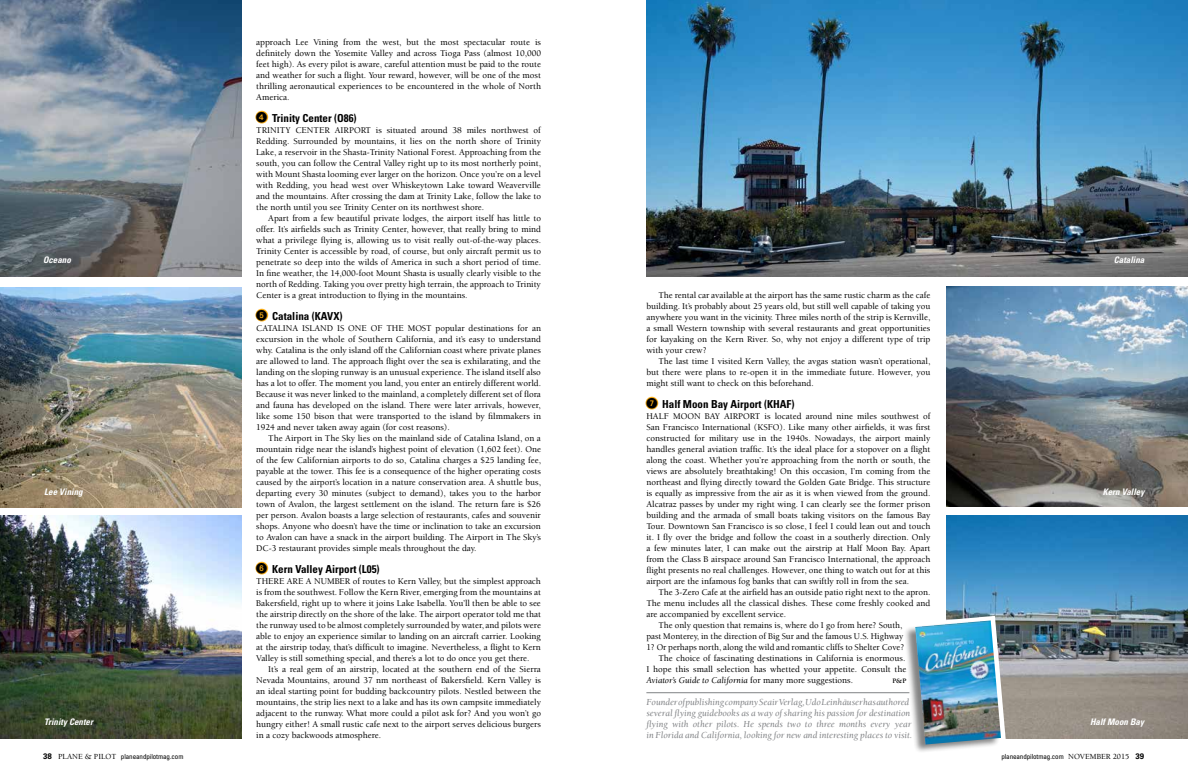
<style>
.page{position:relative;width:1188px;height:774px;background:#fff}
.page>*{position:absolute;margin:0;border:0;box-sizing:border-box;transform-origin:0 0}
.t1{font:700 condensed 11px "Univers LT Std";color:#000}
.t2{font:italic 9.5px/11px "Berkeley";color:#808285}
.t3{font:500 9px/11px "Berkeley";color:#000;text-align:justify}
.t4{font:italic 700 condensed 9px "Univers LT Std";color:#fff}
.t5{font:italic 9px "Berkeley";color:#000}
.t6{font:condensed 7px "Univers LT Std";letter-spacing:-.01em;color:#000}
.t7{font:700 7px "Berkeley";color:#000}
.s1{font-weight:500;font-style:normal}
.s2{font-weight:700;font-stretch:normal;font-size:8px}
.s3{font-family:"Berkeley";font-weight:500;font-stretch:normal;font-size:8px}
</style>
<div class="page">
<svg style="left:255px;top:110px;width:14px;height:14px"></svg>
<svg style="left:255px;top:308px;width:14px;height:14px"></svg>
<svg style="left:255px;top:561px;width:14px;height:14px"></svg>
<hr style="left:646px;top:693px;width:263px;height:1px;background:#808285">
<svg style="left:645px;top:396px;width:14px;height:14px"></svg>
<img style="left:0;top:0;width:242px;height:276px">
<img style="left:0;top:288px;width:242px;height:219px">
<img style="left:947px;top:287px;width:241px;height:220px">
<img style="left:0;top:516px;width:242px;height:223px">
<img style="left:947px;top:516px;width:241px;height:222px">
<img style="left:646px;top:0;width:542px;height:276px">
<svg style="left:946px;top:612px;width:64px;height:127px;background:#8b9192"></svg>
<div style="left:904px;top:619px;width:96px;height:135px;background:#000;opacity:.49"></div>
<img style="left:915px;top:620px;width:86px;height:125px">
<p class="t3" style="left:256px;top:37px;width:286px">approach Lee Vining from the west, but the most spectacular route is definitely down the Yosemite Valley and across Tioga Pass (almost 10,000 feet high). As every pilot is aware, careful attention must be paid to the route and weather for such a flight. Your reward, however, will be one of the most thrilling aeronautical experiences to be encountered in the whole of North America.</p>
<p class="t1" style="left:256px;top:111px;width:102px"><sup>4</sup> Trinity Center (O86)</p>
<p class="t3" style="left:256px;top:125px;width:286px">TRINITY CENTER AIRPORT is situated around 38 miles northwest of Redding. Surrounded by mountains, it lies on the north shore of Trinity Lake, a reservoir in the Shasta-Trinity National Forest. Approaching from the south, you can follow the Central Valley right up to its most northerly point, with Mount Shasta looming ever larger on the horizon. Once you’re on a level with Redding, you head west over Whiskeytown Lake toward Weaverville and the mountains. After crossing the dam at Trinity Lake, follow the lake to the north until you see Trinity Center on its northwest shore.</p>
<p class="t3" style="left:256px;top:213px;width:286px;text-indent:12px">Apart from a few beautiful private lodges, the airport itself has little to offer. It’s airfields such as Trinity Center, however, that really bring to mind what a privilege flying is, allowing us to visit really out-of-the-way places.<br>Trinity Center is accessible by road, of course, but only aircraft permit us to penetrate so deep into the wilds of America in such a short period of time.<br>In fine weather, the 14,000-foot Mount Shasta is usually clearly visible to the north of Redding. Taking you over pretty high terrain, the approach to Trinity Center is a great introduction to flying in the mountains.</p>
<p class="t1" style="left:256px;top:309px;width:88px"><sup>5</sup> Catalina (KAVX)</p>
<p class="t3" style="left:256px;top:323px;width:286px">CATALINA ISLAND IS ONE OF THE MOST popular destinations for an excursion in the whole of Southern California, and it’s easy to understand why. Catalina is the only island off the Californian coast where private planes are allowed to land. The approach flight over the sea is exhilarating, and the landing on the sloping runway is an unusual experience. The island itself also has a lot to offer. The moment you land, you enter an entirely different world.<br>Because it was never linked to the mainland, a completely different set of flora and fauna has developed on the island. There were later arrivals, however, like some 150 bison that were transported to the island by filmmakers in 1924 and never taken away again (for cost reasons).</p>
<p class="t3" style="left:256px;top:433px;width:286px;text-indent:12px">The Airport in The Sky lies on the mainland side of Catalina Island, on a mountain ridge near the island’s highest point of elevation (1,602 feet). One of the few Californian airports to do so, Catalina charges a $25 landing fee, payable at the tower. This fee is a consequence of the higher operating costs caused by the airport’s location in a nature conservation area. A shuttle bus, departing every 30 minutes (subject to demand), takes you to the harbor town of Avalon, the largest settlement on the island. The return fare is $26 per person. Avalon boasts a large selection of restaurants, cafes and souvenir shops. Anyone who doesn’t have the time or inclination to take an excursion to Avalon can have a snack in the airport building. The Airport in The Sky’s DC-3 restaurant provides simple meals throughout the day.</p>
<p class="t1" style="left:256px;top:562px;width:125px"><sup>6</sup> Kern Valley Airport (L05)</p>
<p class="t3" style="left:256px;top:576px;width:286px">THERE ARE A NUMBER of routes to Kern Valley, but the simplest approach is from the southwest. Follow the Kern River, emerging from the mountains at Bakersfield, right up to where it joins Lake Isabella. You’ll then be able to see the airstrip directly on the shore of the lake. The airport operator told me that the runway used to be almost completely surrounded by water, and pilots were able to enjoy an experience similar to landing on an aircraft carrier. Looking at the airstrip today, that’s difficult to imagine. Nevertheless, a flight to Kern Valley is still something special, and there’s a lot to do once you get there.</p>
<p class="t3" style="left:256px;top:664px;width:286px;text-indent:12px">It’s a real gem of an airstrip, located at the southern end of the Sierra Nevada Mountains, around 37 nm northeast of Bakersfield. Kern Valley is an ideal starting point for budding backcountry pilots. Nestled between the mountains, the strip lies next to a lake and has its own campsite immediately adjacent to the runway. What more could a pilot ask for? And you won’t go hungry either! A small rustic cafe next to the airport serves delicious burgers in a cozy backwoods atmosphere.</p>
<p class="t4" style="left:43px;top:254px;width:29px">Oceano</p>
<p class="t4" style="left:1114px;top:254px;width:32px">Catalina</p>
<p class="t3" style="left:646px;top:290px;width:286px;text-indent:12px">The rental car available at the airport has the same rustic charm as the cafe building. It’s probably about 25 years old, but still well capable of taking you anywhere you want in the vicinity. Three miles north of the strip is Kernville, a small Western township with several restaurants and great opportunities for kayaking on the Kern River. So, why not enjoy a different type of trip with your crew?</p>
<p class="t3" style="left:646px;top:356px;width:286px;text-indent:12px">The last time I visited Kern Valley, the avgas station wasn’t operational, but there were plans to re-open it in the immediate future. However, you might still want to check on this beforehand.</p>
<p class="t1" style="left:646px;top:397px;width:150px"><sup>7</sup> Half Moon Bay Airport (KHAF)</p>
<p class="t3" style="left:646px;top:411px;width:286px">HALF MOON BAY AIRPORT is located around nine miles southwest of San Francisco International (KSFO). Like many other airfields, it was first constructed for military use in the 1940s. Nowadays, the airport mainly handles general aviation traffic. It’s the ideal place for a stopover on a flight along the coast. Whether you’re approaching from the north or south, the views are absolutely breathtaking! On this occasion, I’m coming from the northeast and flying directly toward the Golden Gate Bridge. This structure is equally as impressive from the air as it is when viewed from the ground.<br>Alcatraz passes by under my right wing. I can clearly see the former prison building and the armada of small boats taking visitors on the famous Bay Tour. Downtown San Francisco is so close, I feel I could lean out and touch it. I fly over the bridge and follow the coast in a southerly direction. Only a few minutes later, I can make out the airstrip at Half Moon Bay. Apart from the Class B airspace around San Francisco International, the approach flight presents no real challenges. However, one thing to watch out for at this airport are the infamous fog banks that can swiftly roll in from the sea.</p>
<p class="t3" style="left:658px;top:587px;width:274px">The 3-Zero Cafe at the airfield has an outside patio right next to the apron.</p>
<p class="t3" style="left:646px;top:598px;width:285px">The menu includes all the classical dishes. These come freshly cooked and</p>
<p class="t3" style="left:646px;top:609px;width:141px">are accompanied by excellent service.</p>
<p class="t3" style="left:658px;top:620px;width:246px">The only question that remains is, where do I go from here? South,</p>
<p class="t3" style="left:646px;top:631px;width:259px">past Monterey, in the direction of Big Sur and the famous U.S. Highway</p>
<p class="t3" style="left:646px;top:642px;width:260px">1? Or perhaps north, along the wild and romantic cliffs to Shelter Cove?</p>
<p class="t3" style="left:658px;top:653px;width:249px">The choice of fascinating destinations in California is enormous.</p>
<p class="t3" style="left:646px;top:664px;width:261px">I hope this small selection has whetted your appetite. Consult the</p>
<p class="t5" style="left:646px;top:675px;width:208px">Aviator’s Guide to California <span class="s1">for many more suggestions.</span></p>
<p class="t7" style="left:892px;top:677px;width:15px">P&amp;P</p>
<p class="t2" style="left:646px;top:697px;width:267px">Founder of publishing company Seair Verlag, Udo Leinhäuser has authored several flying guidebooks as a way of sharing his passion for destination flying with other pilots. He spends two to three months every year in Florida and California, looking for new and interesting places to visit.</p>
<p class="t4" style="left:44px;top:486px;width:40px">Lee Vining</p>
<p class="t4" style="left:1103px;top:486px;width:43px">Kern Valley</p>
<p class="t4" style="left:44px;top:717px;width:50px">Trinity Center</p>
<p class="t4" style="left:1090px;top:717px;width:55px">Half Moon Bay</p>
<p class="t6" style="left:43px;top:752px;width:142px"><span class="s2">38</span> <span class="s3">PLANE &amp; PILOT</span> planeandpilotmag.com</p>
<p class="t6" style="left:1001px;top:752px;width:145px">planeandpilotmag.com <span class="s3">NOVEMBER 2015</span> <span class="s2">39</span></p>
</div>
